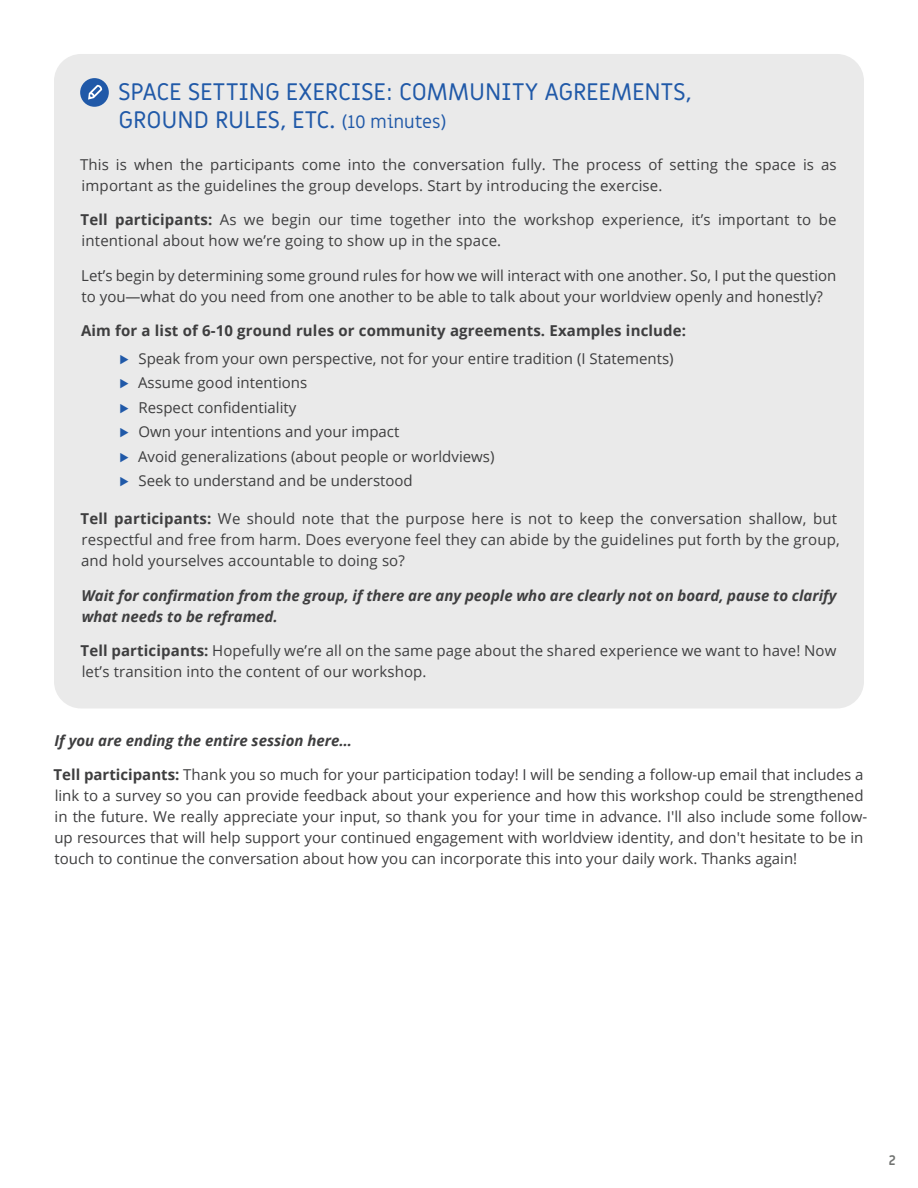
<style>
.page{position:relative;width:918px;height:1188px;background:#fff}
.page>*{position:absolute;margin:0;border:0;box-sizing:border-box;transform-origin:0 0}
.H1_gray_box{font:24px/28.5px "Miriam Libre";letter-spacing:-.01em;color:#2059a8}
.indented_body_copy{font:15px/21px "Open Sans";letter-spacing:.01em;color:#3e3e3f}
.body_copy{font:15px/21px "Open Sans";color:#3e3e3f}
.procedural_note_-_ex{font:italic 700 15px/21px "Open Sans";color:#3e3e3f}
.indented_body_copy-2{font:700 15px "Open Sans";letter-spacing:.01em;color:#3e3e3f}
.t1{font:700 13.5px "Miriam Libre";color:#717371}
.s1{font-size:18px}
.s2{font-weight:700}
</style>
<div class="page">
<div style="left:54px;top:54px;width:810px;height:654px;background:#eaeaea;border-radius:27px"></div>
<div style="left:80px;top:78px;width:29px;height:29px;background:#2059a8;border-radius:50%"></div>
<svg style="left:88px;top:85px;width:14px;height:15px"></svg>
<p class="H1_gray_box" style="left:118px;top:78px;width:575px">SPACE SETTING EXERCISE: COMMUNITY AGREEMENTS,<br>GROUND RULES, ETC. <span class="s1">(10 minutes)</span></p>
<p class="indented_body_copy" style="left:80px;top:153px;width:758px">This is when the participants come into the conversation fully. The process of setting the space is as important as the guidelines the group develops. Start by introducing the exercise.</p>
<p class="indented_body_copy" style="left:81px;top:209px;width:757px"><span class="s2">Tell participants:</span> As we begin our time together into the workshop experience, it’s important to be intentional about how we’re going to show up in the space.</p>
<p class="indented_body_copy" style="left:81px;top:264px;width:757px">Let’s begin by determining some ground rules for how we will interact with one another. So, I put the question to you—what do you need from one another to be able to talk about your worldview openly and honestly?</p>
<p class="indented_body_copy-2" style="left:81px;top:320px;width:607px">Aim for a list of 6-10 ground rules or community agreements. Examples include:</p>
<p class="body_copy" style="left:138px;top:348px;width:537px">Speak from your own perspective, not for your entire tradition (I Statements)</p>
<p class="body_copy" style="left:138px;top:372px;width:171px">Assume good intentions</p>
<p class="body_copy" style="left:139px;top:397px;width:159px">Respect confidentiality</p>
<p class="body_copy" style="left:139px;top:421px;width:262px">Own your intentions and your impact</p>
<p class="body_copy" style="left:138px;top:446px;width:358px">Avoid generalizations (about people or worldviews)</p>
<p class="body_copy" style="left:138px;top:470px;width:276px">Seek to understand and be understood</p>
<p class="indented_body_copy" style="left:81px;top:508px;width:761px"><span class="s2">Tell participants:</span> We should note that the purpose here is not to keep the conversation shallow, but respectful and free from harm. Does everyone feel they can abide by the guidelines put forth by the group, and hold yourselves accountable to doing so?</p>
<p class="procedural_note_-_ex" style="left:81px;top:585px;width:757px">Wait for confirmation from the group, if there are any people who are clearly not on board, pause to clarify what needs to be reframed.</p>
<p class="indented_body_copy" style="left:81px;top:640px;width:757px"><span class="s2">Tell participants:</span> Hopefully we’re all on the same page about the shared experience we want to have! Now let’s transition into the content of our workshop.</p>
<p class="procedural_note_-_ex" style="left:54px;top:729px;width:299px">If you are ending the entire session here…</p>
<p class="body_copy" style="left:54px;top:764px;width:815px"><span class="s2">Tell participants:</span> Thank you so much for your participation today! I will be sending a follow-up email that includes a link to a survey so you can provide feedback about your experience and how this workshop could be strengthened in the future. We really appreciate your input, so thank you for your time in advance. I'll also include some follow&shy;up resources that will help support your continued engagement with worldview identity, and don't hesitate to be in touch to continue the conversation about how you can incorporate this into your daily work. Thanks again!</p>
<p class="t1" style="left:889px;top:1152px;width:9px">2</p>
</div>
